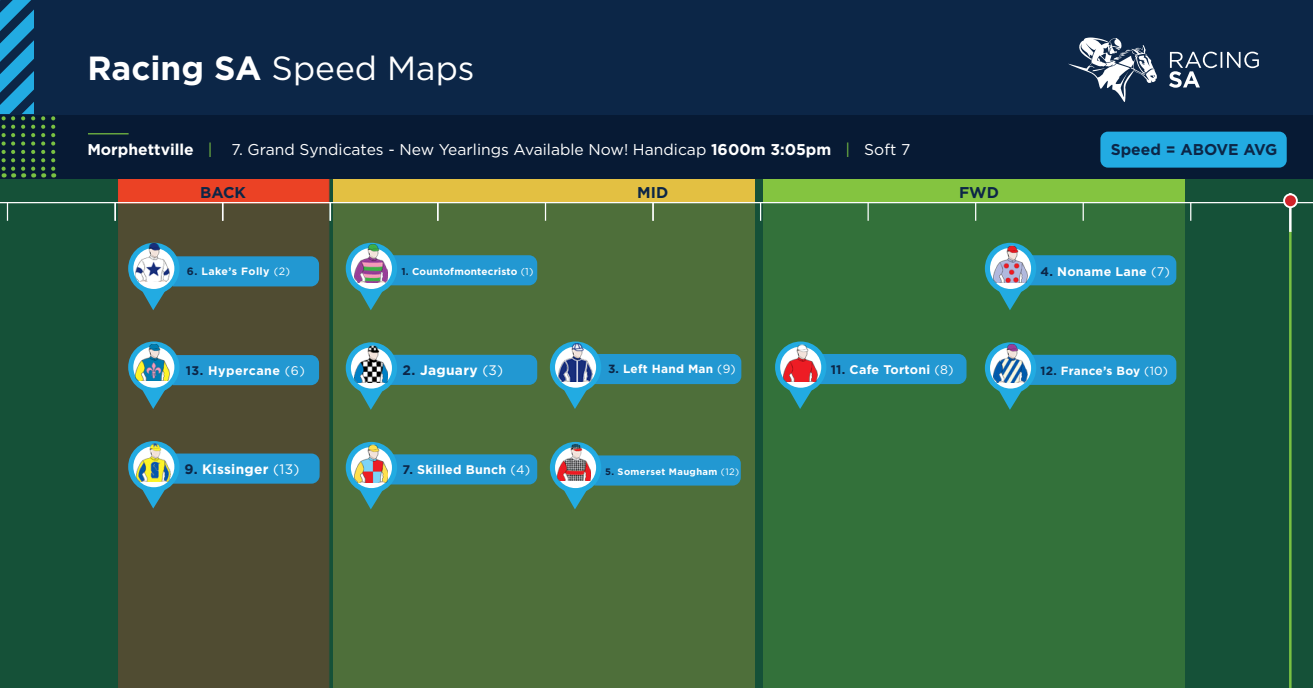
<style>
.page{position:relative;width:1313px;height:688px;background:#fff}
.page>*{position:absolute;margin:0;border:0;box-sizing:border-box;transform-origin:0 0}
.t1{font:33.5px "Gotham HTF";color:#fff}
.t2{font:15.62px "Gotham";color:#fff}
.t3{font:700 15.62px "Gotham HTF";color:#0c2647}
.t4{font:700 13.75px "Gotham HTF";letter-spacing:.02em;color:#fff}
.t5{font:700 12.5px "Gotham HTF";letter-spacing:.02em;color:#fff}
.t6{font:700 12.5px "Gotham HTF";letter-spacing:.04em;color:#fff}
.t7{font:700 11.88px "Gotham HTF";letter-spacing:.02em;color:#fff}
.t8{font:700 10.62px "Gotham HTF";letter-spacing:.04em;color:#fff}
.t9{font:700 10px "Gotham HTF";letter-spacing:.02em;color:#fff}
.t10{font:700 9.38px "Gotham HTF";letter-spacing:.04em;color:#fff}
.s1{font-weight:700}
.s2{font-family:"Gotham HTF";font-weight:700}
.s3{font-family:"Gotham HTF";color:#79c142}
.s4{font-family:"Gotham HTF"}
.s5{color:#0c2647}
.s6{font-family:"Gotham";font-weight:400}
</style>
<div class="page">
<div style="left:0;top:149px;width:1312px;height:539px;background:#155138"></div>
<div style="left:118px;top:203px;width:211px;height:485px;background:#504c32"></div>
<div style="left:118px;top:178px;width:211px;height:25px;background:#eb4225;border:1px solid #eb3e26"></div>
<div style="left:333px;top:178px;width:422px;height:25px;background:#e3c042"></div>
<div style="left:763px;top:178px;width:421px;height:25px;background:#84c440"></div>
<div style="left:333px;top:203px;width:422px;height:485px;background:#4e6f3a"></div>
<div style="left:763px;top:200px;width:421px;height:488px;background:#33713a"></div>
<div style="left:0;top:0;width:1312px;height:178px;background:#0c2647"></div>
<hr style="left:0;top:202px;width:1312px;height:1px;background:#fff">
<div style="left:0;top:115px;width:1312px;height:63px;background:#071a34"></div>
<svg style="left:545px;top:203px;width:1px;height:18px"></svg>
<hr style="left:88px;top:133px;width:41px;height:1px;background:#79c142">
<svg style="left:1169px;top:52px;width:89px;height:36px"></svg>
<svg style="left:1068px;top:37px;width:88px;height:65px"></svg>
<svg style="left:652px;top:203px;width:1px;height:18px"></svg>
<svg style="left:760px;top:203px;width:1px;height:18px"></svg>
<svg style="left:867px;top:203px;width:1px;height:18px"></svg>
<svg style="left:975px;top:203px;width:1px;height:18px"></svg>
<svg style="left:1082px;top:203px;width:1px;height:18px"></svg>
<svg style="left:1190px;top:203px;width:1px;height:18px"></svg>
<svg style="left:41px;top:116px;width:4px;height:61px"></svg>
<svg style="left:51px;top:116px;width:4px;height:61px"></svg>
<svg style="left:0;top:0;width:35px;height:177px"></svg>
<hr style="left:1289px;top:231px;width:2px;height:457px;background:#79c142">
<hr style="left:1289px;top:193px;width:2px;height:39px;background:#fff">
<div style="left:1284px;top:194px;width:12px;height:13px;background:#d1232a;border-radius:50%"></div>
<div style="left:1283px;top:193px;width:14px;height:15px;border:2px solid #fff;border-radius:50%"></div>
<svg style="left:7px;top:203px;width:1px;height:18px"></svg>
<svg style="left:114px;top:203px;width:2px;height:18px"></svg>
<svg style="left:222px;top:203px;width:1px;height:18px"></svg>
<svg style="left:329px;top:203px;width:2px;height:18px"></svg>
<svg style="left:437px;top:203px;width:1px;height:18px"></svg>
<svg style="left:346px;top:243px;width:191px;height:67px"></svg>
<img style="left:354px;top:245px;width:34px;height:38px">
<svg style="left:550px;top:341px;width:191px;height:68px"></svg>
<img style="left:558px;top:343px;width:34px;height:38px">
<svg style="left:346px;top:342px;width:191px;height:68px"></svg>
<img style="left:354px;top:344px;width:34px;height:38px">
<svg style="left:346px;top:442px;width:191px;height:67px"></svg>
<img style="left:354px;top:444px;width:34px;height:38px">
<svg style="left:128px;top:441px;width:192px;height:67px;background:#40717b"></svg>
<img style="left:137px;top:443px;width:33px;height:38px">
<svg style="left:775px;top:341px;width:191px;height:68px"></svg>
<img style="left:783px;top:343px;width:34px;height:38px">
<svg style="left:985px;top:342px;width:191px;height:68px"></svg>
<img style="left:993px;top:344px;width:34px;height:38px">
<svg style="left:985px;top:243px;width:191px;height:67px"></svg>
<img style="left:993px;top:245px;width:34px;height:38px">
<svg style="left:550px;top:447px;width:191px;height:62px"></svg>
<img style="left:557px;top:442px;width:34px;height:38px">
<svg style="left:128px;top:341px;width:191px;height:68px;background:#40717b"></svg>
<img style="left:136px;top:342px;width:33px;height:38px">
<svg style="left:128px;top:243px;width:191px;height:67px;background:#41727c"></svg>
<img style="left:136px;top:243px;width:33px;height:38px">
<div style="left:1100px;top:132px;width:186px;height:36px;background:#22abe2;border-radius:8px"></div>
<p class="t1" style="left:87px;top:49px;width:389px"><span class="s1">Racing SA</span> Speed Maps</p>
<p class="t2" style="left:87px;top:141px;width:824px"><span class="s2">Morphettville</span> <span class="s3">|</span> <span class="s4">7.</span> Grand Syndicates - New Yearlings Available Now! Handicap <span class="s2">1600m 3:05pm</span> <span class="s3">|</span> Soft 7</p>
<p class="t3" style="left:200px;top:184px;width:47px">BACK</p>
<p class="t3" style="left:637px;top:184px;width:33px">MID</p>
<p class="t3" style="left:959px;top:184px;width:41px">FWD</p>
<p class="t3" style="left:1110px;top:141px;width:168px">Speed = ABOVE AVG</p>
<p class="t8" style="left:187px;top:265px;width:105px"><span class="s5">6.</span> Lake’s Folly <span class="s6">(2)</span></p>
<p class="t9" style="left:401px;top:265px;width:133px"><span class="s5">1.</span> Countofmontecristo <span class="s6">(1)</span></p>
<p class="t5" style="left:1040px;top:264px;width:131px"><span class="s5">4.</span> Noname Lane <span class="s6">(7)</span></p>
<p class="t6" style="left:186px;top:363px;width:121px"><span class="s5">13.</span> Hypercane <span class="s6">(6)</span></p>
<p class="t4" style="left:403px;top:362px;width:102px"><span class="s5">2.</span> Jaguary <span class="s6">(3)</span></p>
<p class="t7" style="left:608px;top:361px;width:129px"><span class="s5">3.</span> Left Hand Man <span class="s6">(9)</span></p>
<p class="t4" style="left:184px;top:461px;width:116px"><span class="s5">9.</span> Kissinger <span class="s6">(13)</span></p>
<p class="t5" style="left:403px;top:462px;width:129px"><span class="s5">7.</span> Skilled Bunch <span class="s6">(4)</span></p>
<p class="t10" style="left:605px;top:466px;width:136px"><span class="s5">5.</span> Somerset Maugham <span class="s6">(12)</span></p>
<p class="t5" style="left:830px;top:362px;width:124px"><span class="s5">11.</span> Cafe Tortoni <span class="s6">(8)</span></p>
<p class="t7" style="left:1040px;top:364px;width:129px"><span class="s5">12.</span> France’s Boy <span class="s6">(10)</span></p>
</div>
